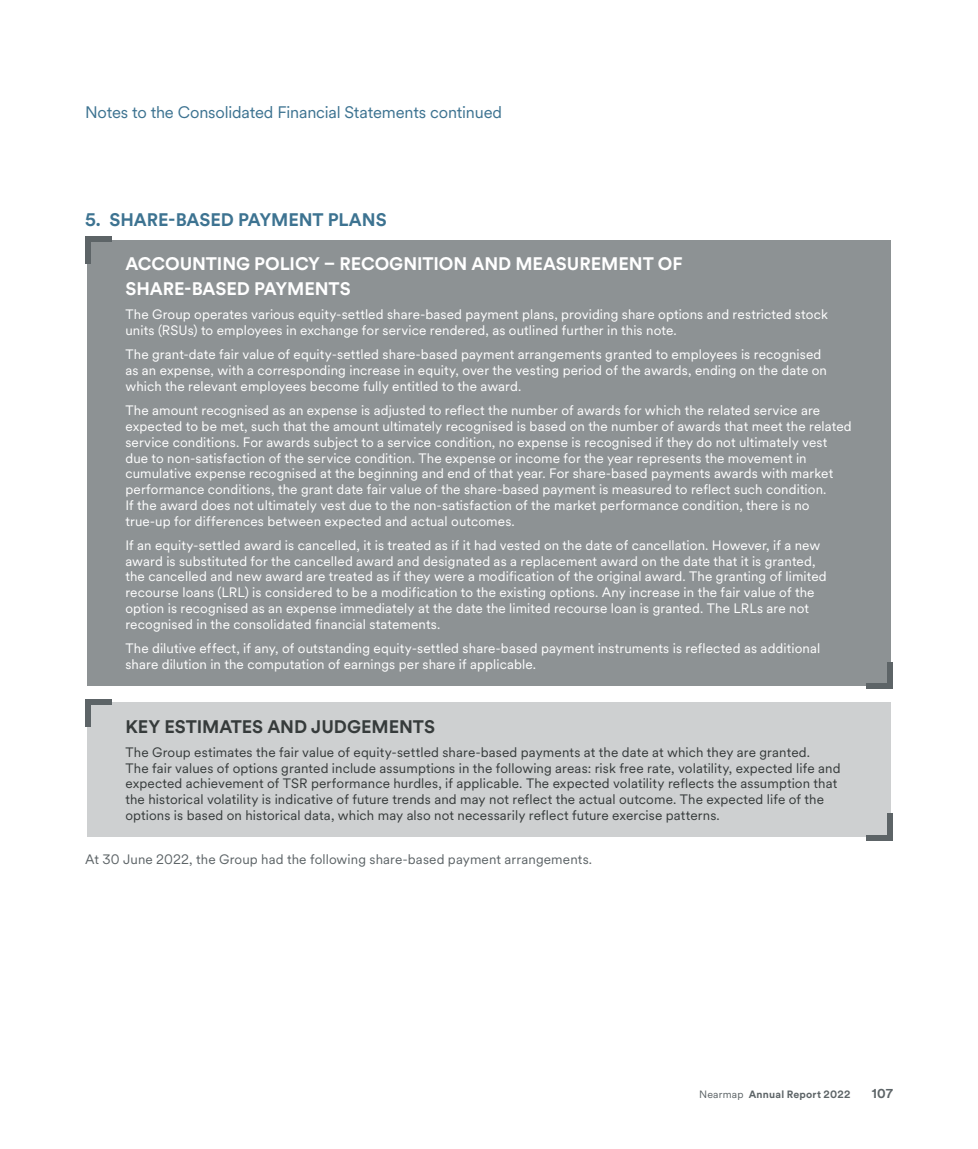
<style>
.page{position:relative;width:978px;height:1149px;background:#fff}
.page>*{position:absolute;margin:0;border:0;box-sizing:border-box;transform-origin:0 0}
.t1{font:700 18px/25.5px "Nearmap Circular";color:#fff}
.t2{font:700 18px "Nearmap Circular";letter-spacing:-.005em;color:#3d7391}
.t3{font:700 18px "Nearmap Circular";color:#363b3b}
.t4{font:16.5px "Nearmap Circular";letter-spacing:-.01em;color:#3d7391}
.t5{font:13.5px/15.8px "Nearmap Circular";letter-spacing:.01em;color:#fff}
.t6{font:13.5px/15.8px "Nearmap Circular";letter-spacing:.01em;color:#363b3b}
.t7{font:13.5px "Nearmap Circular";letter-spacing:.01em;color:#5d6467}
.t8{font:700 12.75px "Nearmap Circular";color:#5d6467}
.t9{font:700 10.5px "Nearmap Circular";letter-spacing:.02em;color:#5d6467}
.s1{font-weight:400}
</style>
<div class="page">
<div style="left:87px;top:240px;width:804px;height:445px;background:#8d9294"></div>
<div style="left:85px;top:237px;width:5px;height:26px;background:#5d6467"></div>
<div style="left:85px;top:237px;width:27px;height:5px;background:#5d6467"></div>
<div style="left:888px;top:661px;width:5px;height:27px;background:#5d6467"></div>
<div style="left:866px;top:683px;width:27px;height:5px;background:#5d6467"></div>
<div style="left:87px;top:702px;width:804px;height:134px;background:#ced0d1"></div>
<div style="left:85px;top:699px;width:5px;height:27px;background:#5d6467"></div>
<div style="left:85px;top:699px;width:27px;height:5px;background:#5d6467"></div>
<div style="left:888px;top:813px;width:5px;height:27px;background:#5d6467"></div>
<div style="left:866px;top:834px;width:27px;height:6px;background:#5d6467"></div>
<p class="t4" style="left:85px;top:101px;width:419px">Notes to the Consolidated Financial Statements continued</p>
<h1 class="t2" style="left:85px;top:207px;width:303px">5. SHARE‑BASED PAYMENT PLANS</h1>
<h1 class="t1" style="left:126px;top:250px;width:559px">ACCOUNTING POLICY – RECOGNITION AND MEASUREMENT OF<br>SHARE‑BASED PAYMENTS</h1>
<p class="t5" style="left:125px;top:306px;width:704px">The Group operates various equity‑settled share‑based payment plans, providing share options and restricted stock units (RSUs) to employees in exchange for service rendered, as outlined further in this note.</p>
<p class="t5" style="left:125px;top:346px;width:703px">The grant‑date fair value of equity‑settled share‑based payment arrangements granted to employees is recognised as an expense, with a corresponding increase in equity, over the vesting period of the awards, ending on the date on which the relevant employees become fully entitled to the award.</p>
<p class="t5" style="left:125px;top:402px;width:728px">The amount recognised as an expense is adjusted to reflect the number of awards for which the related service are expected to be met, such that the amount ultimately recognised is based on the number of awards that meet the related service conditions. For awards subject to a service condition, no expense is recognised if they do not ultimately vest due to non‑satisfaction of the service condition. The expense or income for the year represents the movement in cumulative expense recognised at the beginning and end of that year. For share‑based payments awards with market performance conditions, the grant date fair value of the share‑based payment is measured to reflect such condition.<br>If the award does not ultimately vest due to the non‑satisfaction of the market performance condition, there is no true‑up for differences between expected and actual outcomes.</p>
<p class="t5" style="left:125px;top:536px;width:703px">If an equity‑settled award is cancelled, it is treated as if it had vested on the date of cancellation. However, if a new award is substituted for the cancelled award and designated as a replacement award on the date that it is granted, the cancelled and new award are treated as if they were a modification of the original award. The granting of limited recourse loans (LRL) is considered to be a modification to the existing options. Any increase in the fair value of the option is recognised as an expense immediately at the date the limited recourse loan is granted. The LRLs are not recognised in the consolidated financial statements.</p>
<p class="t5" style="left:125px;top:639px;width:696px">The dilutive effect, if any, of outstanding equity‑settled share‑based payment instruments is reflected as additional share dilution in the computation of earnings per share if applicable.</p>
<h1 class="t3" style="left:126px;top:713px;width:311px">KEY ESTIMATES AND JUDGEMENTS</h1>
<p class="t6" style="left:125px;top:743px;width:717px">The Group estimates the fair value of equity‑settled share‑based payments at the date at which they are granted.<br>The fair values of options granted include assumptions in the following areas: risk free rate, volatility, expected life and expected achievement of TSR performance hurdles, if applicable. The expected volatility reflects the assumption that the historical volatility is indicative of future trends and may not reflect the actual outcome. The expected life of the options is based on historical data, which may also not necessarily reflect future exercise patterns.</p>
<p class="t7" style="left:85px;top:850px;width:509px">At 30 June 2022, the Group had the following share‑based payment arrangements.</p>
<p class="t9" style="left:699px;top:1086px;width:153px"><span class="s1">Nearmap</span> Annual Report 2022</p>
<p class="t8" style="left:872px;top:1084px;width:23px">107</p>
</div>
